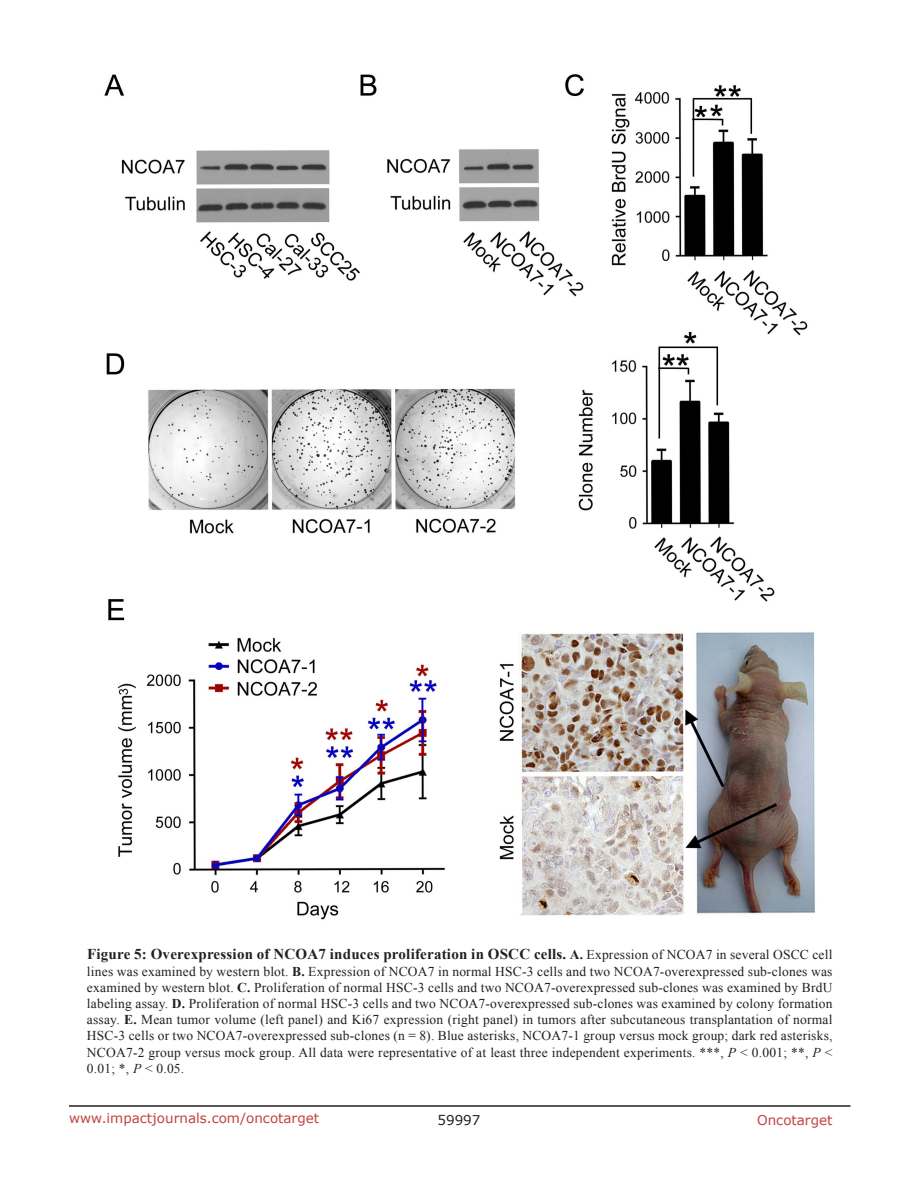
<style>
.page{position:relative;width:918px;height:1188px;background:#fff}
.page>*{position:absolute;margin:0;border:0;box-sizing:border-box;transform-origin:0 0}
.t1{font:700 15px "Times New Roman";letter-spacing:.015em;color:#231f20}
.t2{font:13.5px/16.2px "Times New Roman";letter-spacing:.015em;color:#231f20;text-align:justify}
.t3{font:13.5px "Verdana";color:#c24141}
.t4{font:13.5px "Verdana";color:#231f20}
.s1{font-size:13.5px}
.s2{font-weight:400;font-size:13.5px}
.s3{font-weight:700}
.s4{font-style:italic}
</style>
<div class="page">
<hr style="left:69px;top:1105px;width:781px;height:2px;background:#231f20">
<img style="left:104px;top:74px;width:711px;height:846px">
<p class="t1" style="left:87px;top:944px;width:747px">Figure 5: Overexpression of NCOA7 induces proliferation in OSCC cells. <span class="s1">A.</span> <span class="s2">Expression of NCOA7 in several OSCC cell</span></p>
<p class="t2" style="left:87px;top:963px;width:747px">lines was examined by western blot. <span class="s3">B.</span> Expression of NCOA7 in normal HSC-3 cells and two NCOA7-overexpressed sub-clones was examined by western blot. <span class="s3">C.</span> Proliferation of normal HSC-3 cells and two NCOA7-overexpressed sub-clones was examined by BrdU labeling assay. <span class="s3">D.</span> Proliferation of normal HSC-3 cells and two NCOA7-overexpressed sub-clones was examined by colony formation assay. <span class="s3">E.</span> Mean tumor volume (left panel) and Ki67 expression (right panel) in tumors after subcutaneous transplantation of normal HSC-3 cells or two NCOA7-overexpressed sub-clones (n = 8). Blue asterisks, NCOA7-1 group versus mock group; dark red asterisks, NCOA7-2 group versus mock group. All data were representative of at least three independent experiments. ***, <span class="s4">P</span> &lt; 0.001; **, <span class="s4">P</span> &lt; 0.01; *, <span class="s4">P</span> &lt; 0.05.</p>
<p class="t3" style="left:69px;top:1109px;width:252px">www.impactjournals.com/oncotarget</p>
<p class="t4" style="left:438px;top:1111px;width:44px">59997</p>
<p class="t3" style="left:757px;top:1111px;width:77px">Oncotarget</p>
</div>
